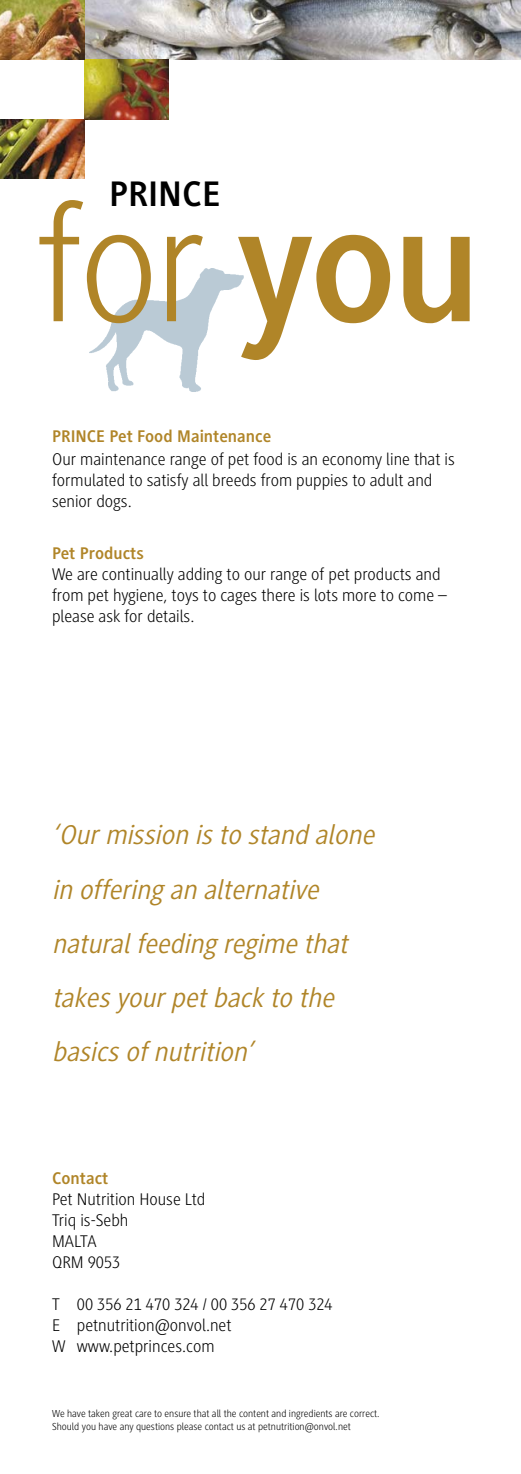
<style>
.page{position:relative;width:521px;height:1474px;background:#fff}
.page>*{position:absolute;margin:0;border:0;box-sizing:border-box;transform-origin:0 0}
.t1{font:300 168px "Generis Sans Com";color:#b08528}
.t2{font:700 36.75px "Generis Sans Com";color:#000}
.t3{font:italic 28px/54.2px "Generis Sans Com";color:#b08528}
.t4{font:300 17.5px/21px "Generis Sans Com";color:#000}
.t5{font:700 17.5px "Generis Sans Com";color:#b08528}
.t6{font:300 10.5px/12.6px "Generis Sans Com";color:#000}
.s1{font-weight:700}
</style>
<div class="page">
<img style="left:0;top:0;width:521px;height:60px">
<img style="left:84px;top:60px;width:85px;height:59px">
<img style="left:0;top:119px;width:84px;height:60px">
<img style="left:89px;top:268px;width:155px;height:124px">
<h2 class="t2" style="left:109px;top:179px;width:113px">PRINCE</h2>
<h1 class="t1" style="left:37px;top:202px;width:446px">for <span class="s1">you</span></h1>
<p class="t5" style="left:52px;top:430px;width:221px">PRINCE Pet Food Maintenance</p>
<p class="t4" style="left:52px;top:450px;width:404px">Our maintenance range of pet food is an economy line that is formulated to satisfy all breeds from puppies to adult and senior dogs.</p>
<p class="t5" style="left:52px;top:546px;width:93px">Pet Products</p>
<p class="t4" style="left:52px;top:565px;width:396px">We are continually adding to our range of pet products and from pet hygiene, toys to cages there is lots more to come – please ask for details.</p>
<h3 class="t3" style="left:52px;top:810px;width:329px">‘Our mission is to stand alone in offering an alternative natural feeding regime that takes your pet back to the basics of nutrition’</h3>
<p class="t5" style="left:52px;top:1171px;width:58px">Contact</p>
<p class="t4" style="left:52px;top:1190px;width:155px">Pet Nutrition House Ltd<br>Triq is-Sebh<br>MALTA<br>QRM 9053</p>
<p class="t4" style="left:52px;top:1295px;width:282px">T 00 356 21 470 324 / 00 356 27 470 324<br>E petnutrition@onvol.net<br>W www.petprinces.com</p>
<p class="t6" style="left:52px;top:1408px;width:329px">We have taken great care to ensure that all the content and ingredients are correct.<br>Should you have any questions please contact us at petnutrition@onvol.net</p>
</div>
